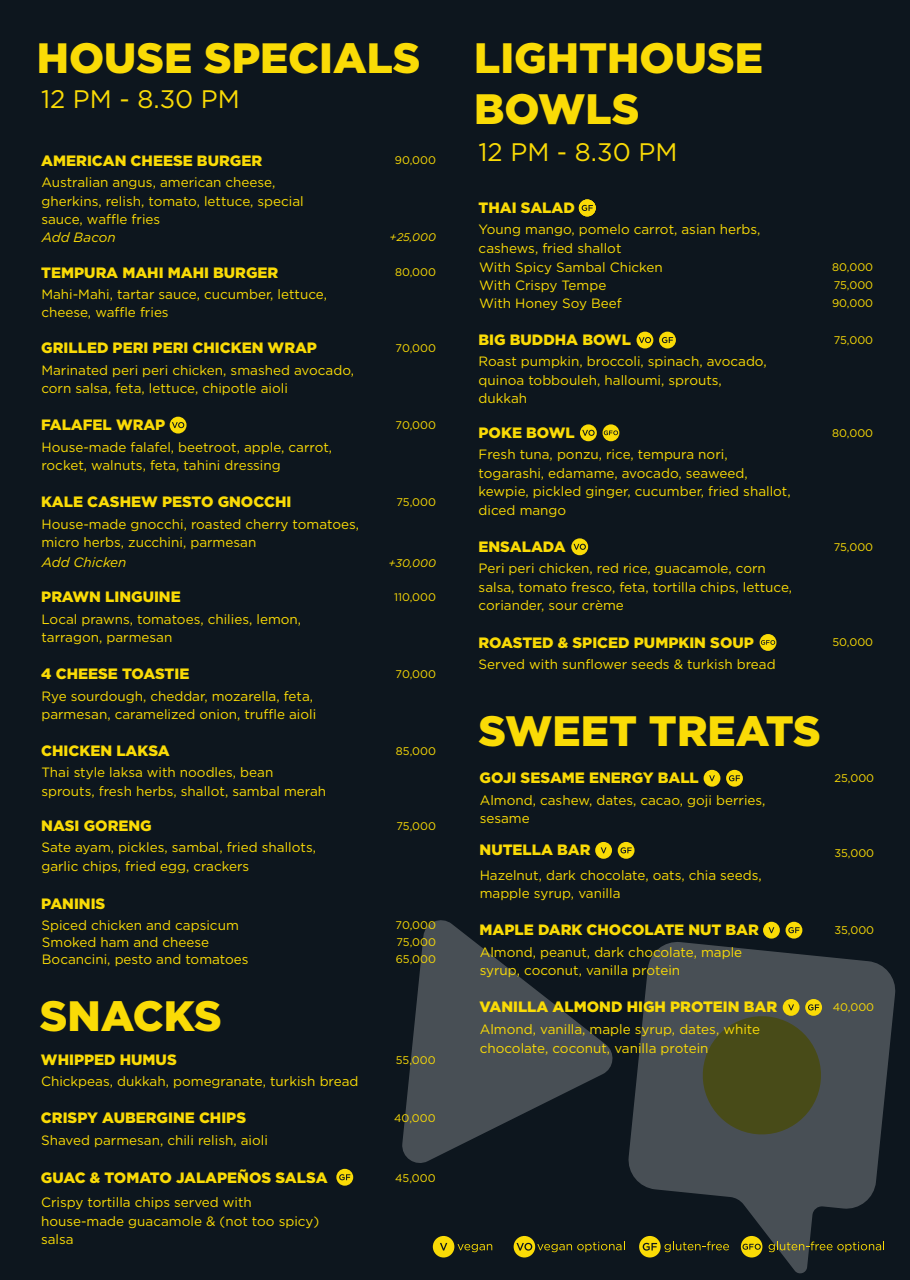
<style>
.page{position:relative;width:910px;height:1280px;background:#0d161e}
.page>*{position:absolute;margin:0;border:0;box-sizing:border-box;transform-origin:0 0}
.t1{font:900 42.45px/51px "Gotham";color:#fadb06}
.t2{font:25.35px "Gotham";color:#fadb06}
.t3{font:900 15px "Gotham";color:#fadb06}
.t4{font:13.5px/18.5px "Gotham";color:#fadb06}
.t5{font:italic 13.5px "Gotham";color:#fadb06}
.t6{font:11.1px "Gotham";color:#fadb06}
.t7{font:italic 11.1px "Gotham";color:#fadb06}
</style>
<div class="page">
<svg style="left:628px;top:942px;width:267px;height:331px;fill:#484f55"></svg>
<svg style="left:402px;top:920px;width:211px;height:243px;fill:#484f55"></svg>
<div style="left:170px;top:417px;width:17px;height:16px;background:#fadb06;border-radius:50%"></div>
<svg style="left:172px;top:422px;width:12px;height:6px"></svg>
<div style="left:636px;top:332px;width:17px;height:16px;background:#fadb06;border-radius:50%"></div>
<svg style="left:639px;top:337px;width:12px;height:6px"></svg>
<div style="left:659px;top:332px;width:17px;height:16px;background:#fadb06;border-radius:50%"></div>
<svg style="left:662px;top:337px;width:11px;height:6px"></svg>
<div style="left:571px;top:538px;width:17px;height:17px;background:#fadb06;border-radius:50%"></div>
<svg style="left:573px;top:544px;width:13px;height:6px"></svg>
<svg style="left:580px;top:424px;width:17px;height:17px"></svg>
<svg style="left:582px;top:430px;width:13px;height:6px"></svg>
<svg style="left:602px;top:424px;width:17px;height:17px"></svg>
<svg style="left:604px;top:430px;width:14px;height:5px"></svg>
<div style="left:579px;top:199px;width:17px;height:17px;background:#fadb06;border-radius:50%"></div>
<svg style="left:581px;top:205px;width:12px;height:6px"></svg>
<div style="left:760px;top:634px;width:16px;height:17px;background:#fadb06;border-radius:50%"></div>
<svg style="left:761px;top:640px;width:14px;height:5px"></svg>
<div style="left:336px;top:1169px;width:17px;height:17px;background:#fadb06;border-radius:50%"></div>
<svg style="left:339px;top:1174px;width:11px;height:6px"></svg>
<div style="left:726px;top:770px;width:17px;height:17px;background:#fadb06;border-radius:50%"></div>
<svg style="left:729px;top:775px;width:11px;height:6px"></svg>
<div style="left:704px;top:770px;width:16px;height:17px;background:#fadb06;border-radius:50%"></div>
<svg style="left:709px;top:775px;width:6px;height:6px"></svg>
<div style="left:618px;top:842px;width:16px;height:17px;background:#fadb06;border-radius:50%"></div>
<svg style="left:620px;top:847px;width:12px;height:6px"></svg>
<div style="left:595px;top:842px;width:17px;height:17px;background:#fadb06;border-radius:50%"></div>
<svg style="left:601px;top:847px;width:5px;height:6px"></svg>
<div style="left:785px;top:922px;width:17px;height:16px;background:#fadb06;border-radius:50%"></div>
<svg style="left:788px;top:927px;width:12px;height:6px"></svg>
<div style="left:763px;top:922px;width:17px;height:16px;background:#fadb06;border-radius:50%"></div>
<svg style="left:768px;top:927px;width:6px;height:6px"></svg>
<div style="left:805px;top:999px;width:17px;height:17px;background:#fadb06;border-radius:50%"></div>
<div style="left:783px;top:999px;width:16px;height:17px;background:#fadb06;border-radius:50%"></div>
<svg style="left:700px;top:1004px;width:124px;height:133px;background:#4a4e2a"></svg>
<svg style="left:457px;top:1244px;width:35px;height:8px"></svg>
<svg style="left:664px;top:1241px;width:65px;height:11px"></svg>
<div style="left:514px;top:1236px;width:21px;height:21px;background:#fadb06;border-radius:50%"></div>
<svg style="left:516px;top:1241px;width:106px;height:11px"></svg>
<div style="left:639px;top:1236px;width:22px;height:21px;background:#fadb06;border-radius:50%"></div>
<svg style="left:643px;top:1243px;width:14px;height:7px"></svg>
<div style="left:433px;top:1236px;width:21px;height:21px;background:#fadb06;border-radius:50%"></div>
<svg style="left:440px;top:1243px;width:7px;height:7px"></svg>
<svg style="left:769px;top:1241px;width:115px;height:11px"></svg>
<div style="left:741px;top:1236px;width:21px;height:21px;background:#fadb06;border-radius:50%"></div>
<svg style="left:742px;top:1244px;width:19px;height:6px"></svg>
<h1 class="t1" style="left:37px;top:31px;width:385px">HOUSE SPECIALS</h1>
<h2 class="t2" style="left:41px;top:85px;width:200px">12 PM - 8.30 PM</h2>
<p class="t3" style="left:41px;top:152px;width:222px">AMERICAN CHEESE BURGER</p>
<p class="t4" style="left:41px;top:173px;width:264px">Australian angus, american cheese, gherkins, relish, tomato, lettuce, special sauce, waffle fries</p>
<p class="t6" style="left:395px;top:154px;width:43px">90,000</p>
<p class="t5" style="left:42px;top:230px;width:75px">Add Bacon</p>
<p class="t7" style="left:390px;top:231px;width:48px">+25,000</p>
<p class="t3" style="left:41px;top:264px;width:239px">TEMPURA MAHI MAHI BURGER</p>
<p class="t4" style="left:41px;top:285px;width:287px">Mahi-Mahi, tartar sauce, cucumber, lettuce, cheese, waffle fries</p>
<p class="t3" style="left:41px;top:339px;width:277px">GRILLED PERI PERI CHICKEN WRAP</p>
<p class="t4" style="left:41px;top:360px;width:314px">Marinated peri peri chicken, smashed avocado, corn salsa, feta, lettuce, chipotle aioli</p>
<p class="t3" style="left:41px;top:416px;width:126px">FALAFEL WRAP</p>
<p class="t4" style="left:41px;top:437px;width:292px">House-made falafel, beetroot, apple, carrot, rocket, walnuts, feta, tahini dressing</p>
<p class="t3" style="left:41px;top:493px;width:252px">KALE CASHEW PESTO GNOCCHI</p>
<p class="t4" style="left:41px;top:514px;width:319px">House-made gnocchi, roasted cherry tomatoes, micro herbs, zucchini, parmesan</p>
<p class="t6" style="left:395px;top:266px;width:42px">80,000</p>
<p class="t6" style="left:396px;top:342px;width:42px">70,000</p>
<p class="t6" style="left:396px;top:419px;width:42px">70,000</p>
<p class="t6" style="left:397px;top:496px;width:41px">75,000</p>
<p class="t5" style="left:42px;top:555px;width:86px">Add Chicken</p>
<p class="t7" style="left:388px;top:556px;width:49px">+30,000</p>
<p class="t3" style="left:41px;top:588px;width:141px">PRAWN LINGUINE</p>
<p class="t4" style="left:41px;top:609px;width:261px">Local prawns, tomatoes, chilies, lemon, tarragon, parmesan</p>
<p class="t3" style="left:41px;top:665px;width:150px">4 CHEESE TOASTIE</p>
<p class="t4" style="left:41px;top:686px;width:276px">Rye sourdough, cheddar, mozarella, feta, parmesan, caramelized onion, truffle aioli</p>
<p class="t3" style="left:41px;top:742px;width:130px">CHICKEN LAKSA</p>
<p class="t4" style="left:41px;top:763px;width:286px">Thai style laksa with noodles, bean sprouts, fresh herbs, shallot, sambal merah</p>
<p class="t3" style="left:41px;top:817px;width:112px">NASI GORENG</p>
<p class="t4" style="left:41px;top:838px;width:276px">Sate ayam, pickles, sambal, fried shallots, garlic chips, fried egg, crackers</p>
<p class="t6" style="left:394px;top:591px;width:43px">110,000</p>
<p class="t6" style="left:396px;top:668px;width:42px">70,000</p>
<p class="t6" style="left:396px;top:744px;width:42px">85,000</p>
<p class="t6" style="left:397px;top:819px;width:41px">75,000</p>
<p class="t3" style="left:41px;top:895px;width:66px">PANINIS</p>
<p class="t4" style="left:41px;top:916px;width:199px">Spiced chicken and capsicum</p>
<p class="t6" style="left:396px;top:919px;width:42px">70,000</p>
<p class="t4" style="left:42px;top:933px;width:169px">Smoked ham and cheese</p>
<p class="t6" style="left:397px;top:936px;width:41px">75,000</p>
<p class="t4" style="left:42px;top:949px;width:208px">Bocancini, pesto and tomatoes</p>
<p class="t6" style="left:396px;top:953px;width:42px">65,000</p>
<h1 class="t1" style="left:40px;top:989px;width:184px">SNACKS</h1>
<p class="t3" style="left:41px;top:1051px;width:137px">WHIPPED HUMUS</p>
<p class="t4" style="left:41px;top:1072px;width:319px">Chickpeas, dukkah, pomegranate, turkish bread</p>
<p class="t6" style="left:396px;top:1053px;width:41px">55,000</p>
<p class="t3" style="left:41px;top:1109px;width:207px">CRISPY AUBERGINE CHIPS</p>
<p class="t4" style="left:41px;top:1130px;width:228px">Shaved parmesan, chili relish, aioli</p>
<p class="t6" style="left:394px;top:1112px;width:43px">40,000</p>
<p class="t3" style="left:41px;top:1169px;width:288px">GUAC &amp; TOMATO JALAPEÑOS SALSA</p>
<p class="t4" style="left:41px;top:1193px;width:280px">Crispy tortilla chips served with house-made guacamole &amp; (not too spicy) salsa</p>
<p class="t6" style="left:395px;top:1172px;width:42px">45,000</p>
<h1 class="t1" style="left:474px;top:31px;width:290px">LIGHTHOUSE<br>BOWLS</h1>
<h2 class="t2" style="left:478px;top:138px;width:200px">12 PM - 8.30 PM</h2>
<p class="t3" style="left:478px;top:199px;width:98px">THAI SALAD</p>
<p class="t4" style="left:479px;top:220px;width:283px">Young mango, pomelo carrot, asian herbs, cashews, fried shallot<br>With Spicy Sambal Chicken</p>
<p class="t6" style="left:832px;top:261px;width:42px">80,000</p>
<p class="t4" style="left:479px;top:276px;width:129px">With Crispy Tempe</p>
<p class="t6" style="left:834px;top:279px;width:41px">75,000</p>
<p class="t4" style="left:479px;top:293px;width:144px">With Honey Soy Beef</p>
<p class="t6" style="left:832px;top:297px;width:43px">90,000</p>
<p class="t3" style="left:478px;top:331px;width:154px">BIG BUDDHA BOWL</p>
<p class="t4" style="left:479px;top:352px;width:290px">Roast pumpkin, broccoli, spinach, avocado, quinoa tobbouleh, halloumi, sprouts, dukkah</p>
<p class="t3" style="left:478px;top:424px;width:98px">POKE BOWL</p>
<p class="t4" style="left:479px;top:445px;width:314px">Fresh tuna, ponzu, rice, tempura nori, togarashi, edamame, avocado, seaweed, kewpie, pickled ginger, cucumber, fried shallot, diced mango</p>
<p class="t3" style="left:478px;top:538px;width:89px">ENSALADA</p>
<p class="t4" style="left:479px;top:559px;width:315px">Peri peri chicken, red rice, guacamole, corn salsa, tomato fresco, feta, tortilla chips, lettuce, coriander, sour crème</p>
<p class="t6" style="left:834px;top:334px;width:41px">75,000</p>
<p class="t6" style="left:832px;top:427px;width:42px">80,000</p>
<p class="t6" style="left:834px;top:540px;width:41px">75,000</p>
<p class="t3" style="left:478px;top:633px;width:277px">ROASTED &amp; SPICED PUMPKIN SOUP</p>
<p class="t6" style="left:832px;top:636px;width:42px">50,000</p>
<p class="t4" style="left:479px;top:655px;width:299px">Served with sunflower seeds &amp; turkish bread</p>
<h1 class="t1" style="left:478px;top:704px;width:344px">SWEET TREATS</h1>
<p class="t3" style="left:480px;top:769px;width:221px">GOJI SESAME ENERGY BALL</p>
<p class="t4" style="left:480px;top:790px;width:287px">Almond, cashew, dates, cacao, goji berries, sesame</p>
<p class="t3" style="left:480px;top:841px;width:113px">NUTELLA BAR</p>
<p class="t4" style="left:480px;top:865px;width:284px">Hazelnut, dark chocolate, oats, chia seeds, mapple syrup, vanilla</p>
<p class="t3" style="left:480px;top:921px;width:281px">MAPLE DARK CHOCOLATE NUT BAR</p>
<p class="t4" style="left:480px;top:942px;width:264px">Almond, peanut, dark chocolate, maple syrup, coconut, vanilla protein</p>
<p class="t3" style="left:480px;top:998px;width:299px">VANILLA ALMOND HIGH PROTEIN BAR</p>
<p class="t4" style="left:480px;top:1020px;width:282px">Almond, vanilla, maple syrup, dates, white chocolate, coconut, vanilla protein</p>
<p class="t6" style="left:835px;top:772px;width:41px">25,000</p>
<p class="t6" style="left:834px;top:847px;width:41px">35,000</p>
<p class="t6" style="left:834px;top:924px;width:41px">35,000</p>
<p class="t6" style="left:833px;top:1001px;width:43px">40,000</p>
</div>
